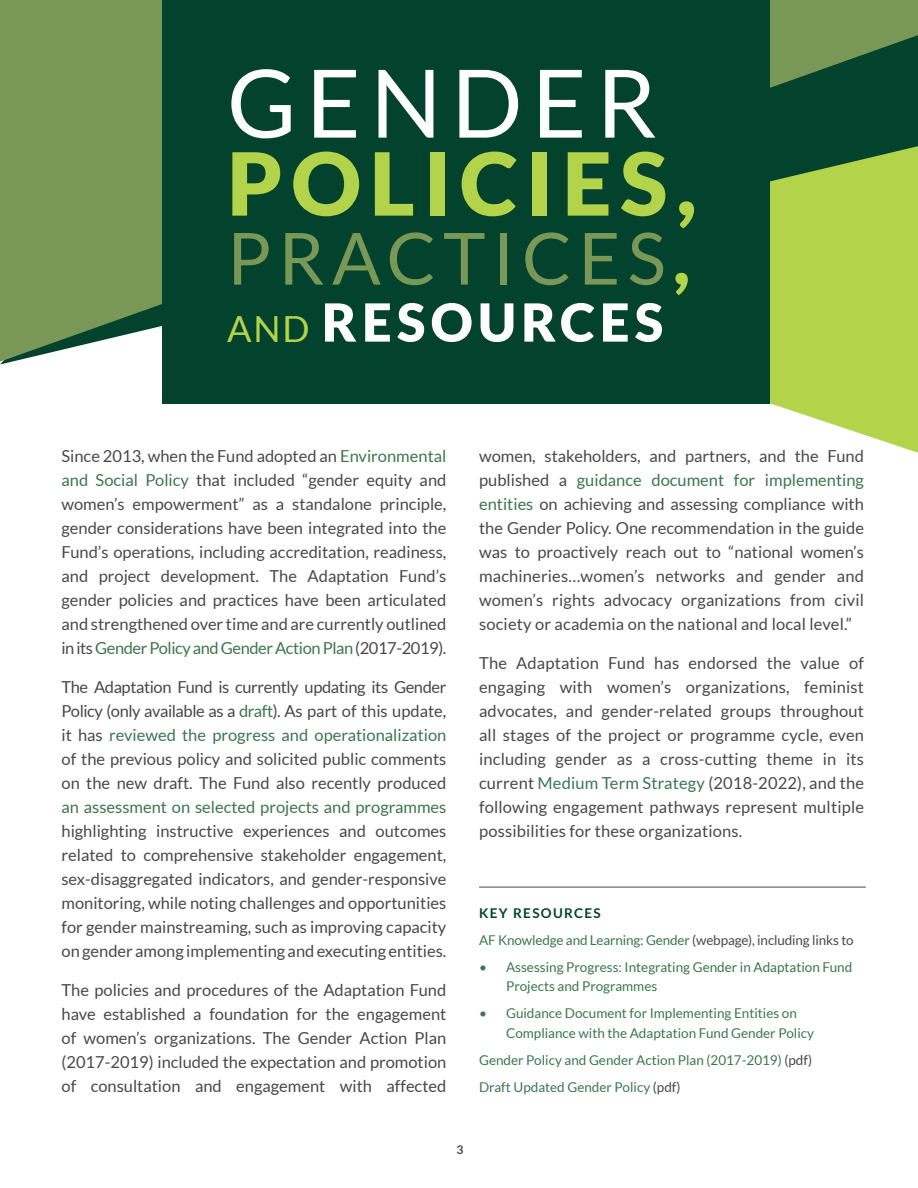
<style>
.page{position:relative;width:918px;height:1188px;background:#fff}
.page>*{position:absolute;margin:0;border:0;box-sizing:border-box;transform-origin:0 0}
.t1{font:94.5px "Lato";color:#fff}
.t2{font:900 87px "Lato";letter-spacing:.1em;color:#b2d34a}
.t3{font:72px "Lato";letter-spacing:.1em;color:#799756}
.t4{font:900 52.5px "Lato";letter-spacing:.1em;color:#fff}
.t5{font:16.5px/24px "Lato";color:#48484a;text-align:justify}
.t6{font:16.5px "Lato";color:#3b764f}
.t7{font:13.5px/27px "Lato";color:#3b764f}
.t8{font:700 12px "Lato";color:#48484a}
.s1{font-weight:900;color:#b2d34a}
.s2{font-weight:400;font-size:36px;color:#b2d34a}
.s3{color:#3b764f}
.s4{font-weight:700;color:#03432d}
.s5{color:#48484a}
</style>
<div class="page">
<svg style="left:374px;top:364px;width:544px;height:89px"></svg>
<svg style="left:0;top:0;width:918px;height:362px;background:#799c50"></svg>
<hr style="left:479px;top:887px;width:387px;height:1px;background:#48484a">
<div style="left:162px;top:0;width:608px;height:403px;background:#03432d"></div>
<h1 class="t1" style="left:227px;top:51px;width:431px">Gender</h1>
<h2 class="t2" style="left:227px;top:133px;width:471px">POLICIES,</h2>
<h3 class="t3" style="left:227px;top:218px;width:464px">Practices<span class="s1">,</span></h3>
<h3 class="t4" style="left:227px;top:292px;width:438px"><span class="s2">and</span> RESOURCES</h3>
<p class="t5" style="left:62px;top:444px;width:386px">Since 2013, when the Fund adopted an <span class="s3">Environmental and Social Policy</span> that included “gender equity and women’s empowerment” as a standalone principle, gender considerations have been integrated into the Fund’s operations, including accreditation, readiness, and project development. The Adaptation Fund’s gender policies and practices have been articulated and strengthened over time and are currently outlined in its <span class="s3">Gender Policy and Gender Action Plan</span> (2017-2019).</p>
<p class="t5" style="left:62px;top:675px;width:386px">The Adaptation Fund is currently updating its Gender Policy (only available as a <span class="s3">draft</span>). As part of this update, it has <span class="s3">reviewed the progress and operationalization </span>of the previous policy and solicited public comments on the new draft. The Fund also recently produced</p>
<p class="t6" style="left:62px;top:798px;width:386px">an assessment on selected projects and programmes</p>
<p class="t5" style="left:62px;top:819px;width:386px">highlighting instructive experiences and outcomes related to comprehensive stakeholder engagement, sex-disaggregated indicators, and gender-responsive monitoring, while noting challenges and opportunities for gender mainstreaming, such as improving capacity on gender among implementing and executing entities.</p>
<p class="t5" style="left:62px;top:978px;width:386px">The policies and procedures of the Adaptation Fund have established a foundation for the engagement of women’s organizations. The Gender Action Plan (2017-2019) included the expectation and promotion of consultation and engagement with affected</p>
<p class="t5" style="left:479px;top:444px;width:386px">women, stakeholders, and partners, and the Fund published a <span class="s3">guidance document for implementing entities</span> on achieving and assessing compliance with the Gender Policy. One recommendation in the guide was to proactively reach out to “national women’s machineries…women’s networks and gender and women’s rights advocacy organizations from civil society or academia on the national and local level.”</p>
<p class="t5" style="left:479px;top:651px;width:386px">The Adaptation Fund has endorsed the value of engaging with women’s organizations, feminist advocates, and gender-related groups throughout all stages of the project or programme cycle, even including gender as a cross-cutting theme in its current <span class="s3">Medium Term Strategy</span> (2018-2022), and the following engagement pathways represent multiple possibilities for these organizations.</p>
<p class="t7" style="left:479px;top:899px;width:376px"><span class="s4">KEY RESOURCES<br></span>AF Knowledge and Learning: Gender <span class="s5">(webpage), including links to</span></p>
<p class="t7" style="left:506px;top:957px;width:348px;line-height:19.5px;text-indent:-27px">• Assessing Progress: I ntegrating Gender in Adaptation Fund<br>Projects and Programmes</p>
<p class="t7" style="left:506px;top:1003px;width:309px;line-height:19.5px;text-indent:-27px">• Guidance Document for I mplementing Entities on<br>Compliance with the Adaptation Fund Gender Policy</p>
<p class="t7" style="left:479px;top:1046px;width:335px">Gender Policy and Gender Action Plan (2017-2019) <span class="s5">(pdf)<br></span>Draft Updated Gender Policy <span class="s5">(pdf)</span></p>
<p class="t8" style="left:457px;top:1143px;width:8px">3</p>
</div>
